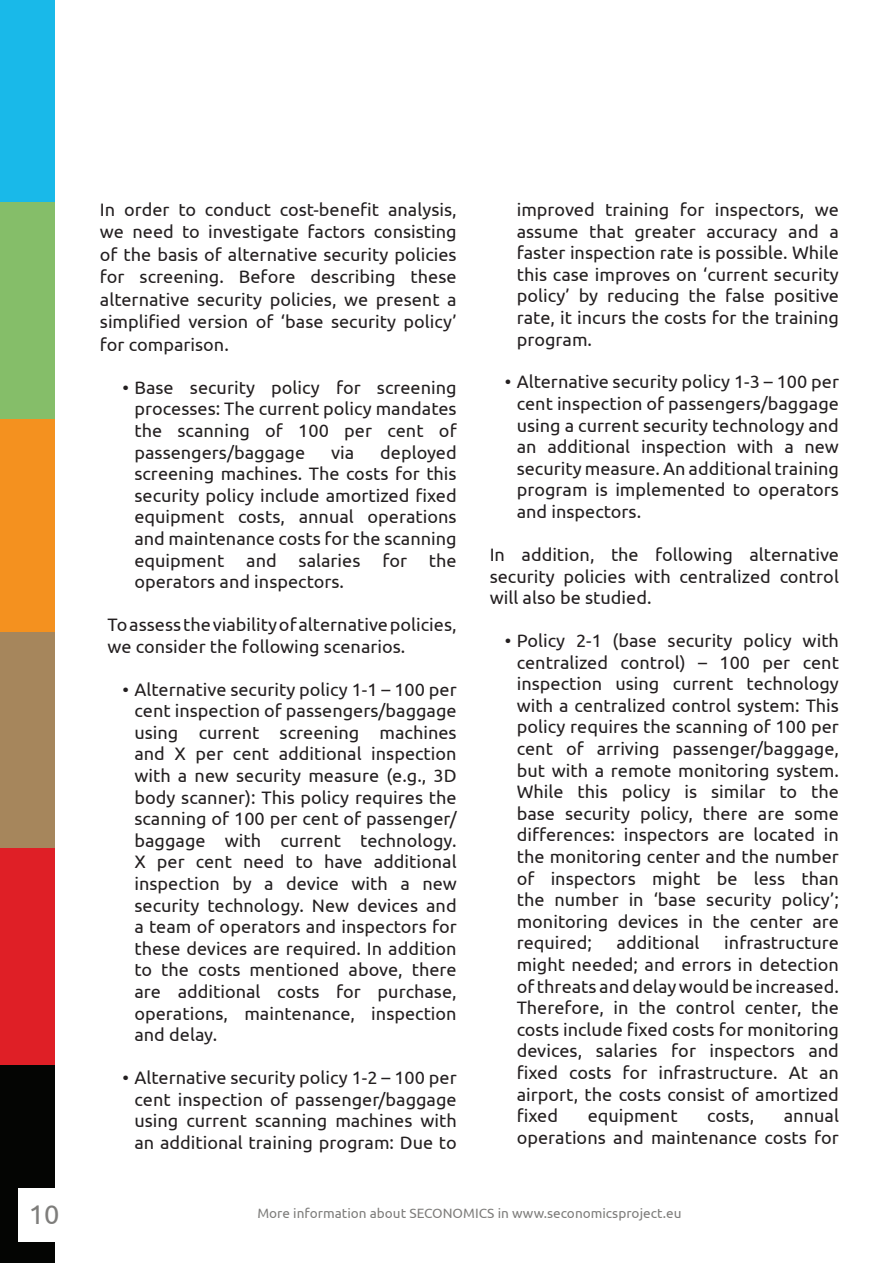
<style>
.page{position:relative;width:893px;height:1263px;background:#fff}
.page>*{position:absolute;margin:0;border:0;box-sizing:border-box;transform-origin:0 0}
.t1{font:27px "Ubuntu";color:#7e7d7b}
.t2{font:18px/21.6px "Ubuntu";color:#231f20;text-align:justify}
.t3{font:13.5px "Ubuntu";color:#7e7d7b}
</style>
<div class="page">
<img style="left:0;top:0;width:54px;height:1263px">
<div style="left:18px;top:1188px;width:71px;height:54px;background:#fff"></div>
<p class="t2" style="left:100px;top:198px;width:358px;line-height:22.5px">In order to conduct cost-benefit analysis, we need to investigate factors consisting of the basis of alternative security policies for screening. Before describing these alternative security policies, we present a simplified version of ‘base security policy’ for comparison.</p>
<p class="t2" style="left:134px;top:376px;width:324px;text-indent:-12px">• Base security policy for screening processes: The current policy mandates the scanning of 100 per cent of passengers/baggage</p>
<p class="t2" style="left:134px;top:441px;width:324px;text-indent:246px">deployed screening machines. The costs for this security policy include amortized fixed equipment costs, annual operations and maintenance costs for the scanning equipment and salaries for the operators and inspectors.</p>
<p class="t2" style="left:107px;top:613px;width:351px">To assess the viability of alternative policies, we consider the following scenarios.</p>
<p class="t2" style="left:134px;top:678px;width:324px;text-indent:-12px">• Alternative security policy 1-1 – 100 per cent inspection of passengers/baggage using current screening machines and X per cent additional inspection with a new security measure (e.g., 3D body scanner): This policy requires the scanning of 100 per cent of passenger/ baggage with current technology.<br>X per cent need to have additional inspection by a device with a new security technology. New devices and a team of operators and inspectors for these devices are required. In addition to the costs mentioned above, there are additional costs for purchase, operations, maintenance, inspection and delay.</p>
<p class="t2" style="left:134px;top:1066px;width:324px;text-indent:-12px">• Alternative security policy 1-2 – 100 per cent inspection of passenger/baggage using current scanning machines with an additional training program: Due to</p>
<p class="t2" style="left:331px;top:441px;width:25px">via</p>
<p class="t2" style="left:517px;top:198px;width:324px">improved training for inspectors, we assume that greater accuracy and a faster inspection rate is possible. While this case improves on ‘current security policy’ by reducing the false positive rate, it incurs the costs for the training program.</p>
<p class="t2" style="left:517px;top:371px;width:324px;text-indent:-12px">• Alternative security policy 1-3 – 100 per cent inspection of passengers/baggage using a current security technology and an additional inspection with a new security measure. An additional training program is implemented to operators and inspectors.</p>
<p class="t2" style="left:490px;top:543px;width:351px">In addition, the following alternative security policies with centralized control will also be studied.</p>
<p class="t2" style="left:517px;top:629px;width:324px;text-indent:-12px">• Policy 2-1 (base security policy with centralized control) – 100 per cent inspection using current technology with a centralized control system: This policy requires the scanning of 100 per cent of arriving passenger/baggage, but with a remote monitoring system.<br>While this policy is similar to the base security policy, there are some differences: inspectors are located in the monitoring center and the number of inspectors might be less than the number in ‘base security policy’; monitoring devices in the center are required;</p>
<p class="t2" style="left:517px;top:932px;width:324px;text-indent:208px">infrastructure might needed; and errors in detection of threats and delay would be increased.<br>Therefore, in the control center, the costs include fixed costs for monitoring devices, salaries for inspectors and fixed costs for infrastructure. At an airport, the costs consist of amortized fixed</p>
<p class="t2" style="left:617px;top:932px;width:84px">additional</p>
<p class="t2" style="left:517px;top:1104px;width:324px;text-align:right">annual<br>operations and maintenance costs for</p>
<p class="t2" style="left:588px;top:1104px;width:91px">equipment</p>
<p class="t2" style="left:707px;top:1104px;width:48px">costs,</p>
<h1 class="t1" style="left:29px;top:1198px;width:32px">10</h1>
<p class="t3" style="left:257px;top:1205px;width:426px">More information about SECONOMICS in www.seconomicsproject.eu</p>
</div>
